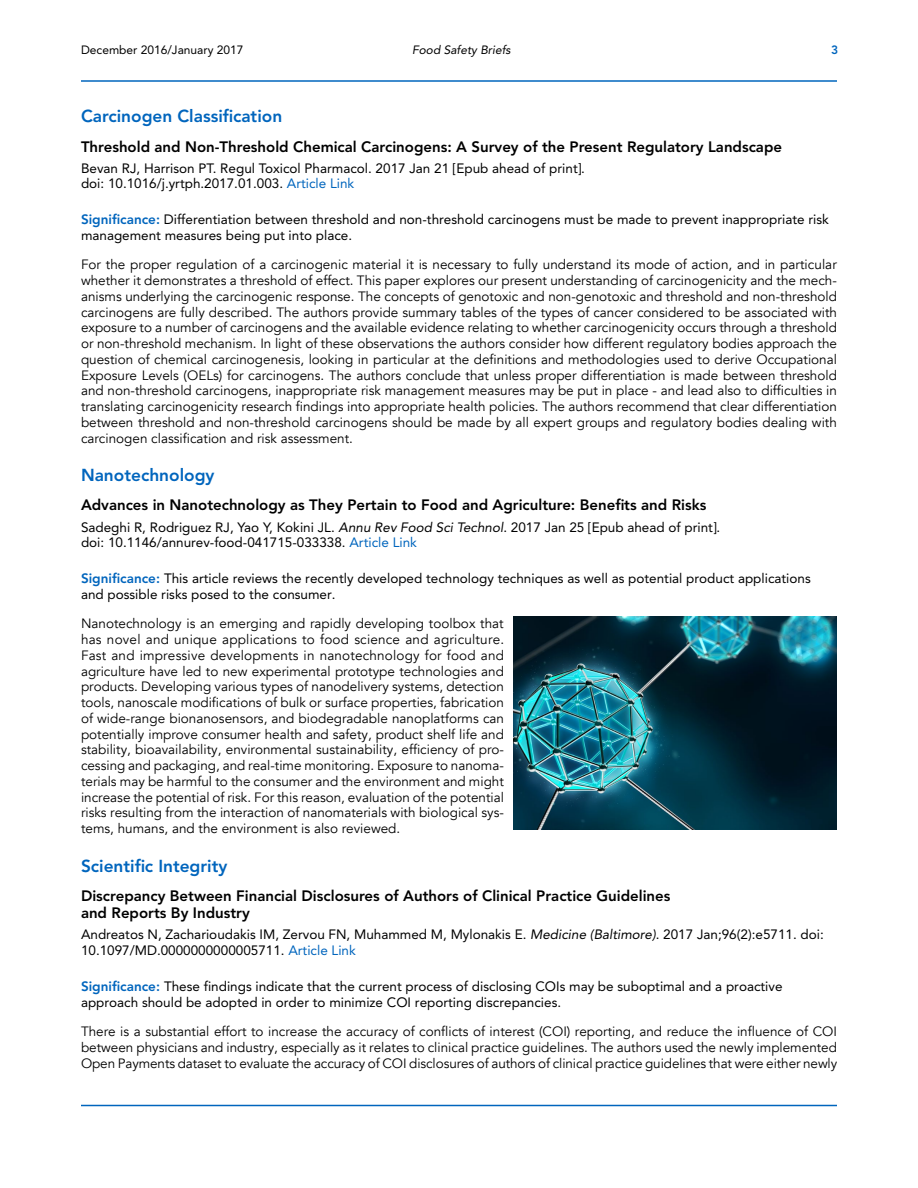
<style>
.page{position:relative;width:918px;height:1188px;background:#fff}
.page>*{position:absolute;margin:0;border:0;box-sizing:border-box;transform-origin:0 0}
.t1{font:800 17.25px "Avenir LT Std";color:#0065bd}
.t2{font:800 15px/17.2px "Avenir LT Std";color:#000}
.t3{font:13.5px/15.8px "Avenir";color:#000;text-align:justify}
.t4{font:13.5px/15.8px "Avenir LT Std";color:#000}
.t5{font:12px "Avenir LT Std";color:#000}
.t6{font:italic 12px "Avenir LT Std";color:#000}
.t7{font:800 12px "Avenir LT Std";color:#0065bd}
.s1{color:#0065bd}
.s2{font-weight:800;color:#0065bd}
.s3{font-style:italic}
</style>
<div class="page">
<hr style="left:81px;top:1105px;width:756px;height:1px;background:#0065bd">
<hr style="left:81px;top:80px;width:756px;height:2px;background:#0065bd">
<img style="left:513px;top:617px;width:324px;height:212px">
<p class="t5" style="left:81px;top:43px;width:164px">December 2016/January 2017</p>
<p class="t6" style="left:412px;top:43px;width:100px">Food Safety Briefs</p>
<p class="t7" style="left:831px;top:43px;width:9px">3</p>
<p class="t1" style="left:81px;top:106px;width:203px">Carcinogen Classification</p>
<p class="t2" style="left:81px;top:138px;width:703px">Threshold and Non-Threshold Chemical Carcinogens: A Survey of the Present Regulatory Landscape</p>
<p class="t4" style="left:81px;top:160px;width:506px">Bevan RJ, Harrison PT. Regul Toxicol Pharmacol. 2017 Jan 21 [Epub ahead of print]. doi: 10.1016/j.yrtph.2017.01.003. <span class="s1">Article Link</span></p>
<p class="t4" style="left:81px;top:212px;width:749px"><span class="s2">Significance:</span> Differentiation between threshold and non-threshold carcinogens must be made to prevent inappropriate risk management measures being put into place.</p>
<p class="t3" style="left:81px;top:257px;width:758px">For the proper regulation of a carcinogenic material it is necessary to fully understand its mode of action, and in particular whether it demonstrates a threshold of effect. This paper explores our present understanding of carcinogenicity and the mech&shy;anisms underlying the carcinogenic response. The concepts of genotoxic and non-genotoxic and threshold and non-threshold carcinogens are fully described. The authors provide summary tables of the types of cancer considered to be associated with exposure to a number of carcinogens and the available evidence relating to whether carcinogenicity occurs through a threshold or non-threshold mechanism. In light of these observations the authors consider how different regulatory bodies approach the question of chemical carcinogenesis, looking in particular at the definitions and methodologies used to derive Occupational Exposure Levels (OELs) for carcinogens. The authors conclude that unless proper differentiation is made between threshold and non-threshold carcinogens, inappropriate risk management measures may be put in place - and lead also to difficulties in translating carcinogenicity research findings into appropriate health policies. The authors recommend that clear differentiation between threshold and non-threshold carcinogens should be made by all expert groups and regulatory bodies dealing with carcinogen classification and risk assessment.</p>
<p class="t1" style="left:81px;top:465px;width:135px">Nanotechnology</p>
<p class="t2" style="left:81px;top:497px;width:627px">Advances in Nanotechnology as They Pertain to Food and Agriculture: Benefits and Risks</p>
<p class="t4" style="left:81px;top:519px;width:641px">Sadeghi R, Rodriguez RJ, Yao Y, Kokini JL. <span class="s3">Annu Rev Food Sci Technol</span>. 2017 Jan 25 [Epub ahead of print]. doi: 10.1146/annurev-food-041715-033338. <span class="s1">Article Link</span></p>
<p class="t4" style="left:81px;top:571px;width:731px"><span class="s2">Significance:</span> This article reviews the recently developed technology techniques as well as potential product applications and possible risks posed to the consumer.</p>
<p class="t3" style="left:81px;top:616px;width:425px">Nanotechnology is an emerging and rapidly developing toolbox that has novel and unique applications to food science and agriculture.<br>Fast and impressive developments in nanotechnology for food and agriculture have led to new experimental prototype technologies and products. Developing various types of nanodelivery systems, detection tools, nanoscale modifications of bulk or surface properties, fabrication of wide-range bionanosensors, and biodegradable nanoplatforms can potentially improve consumer health and safety, product shelf life and stability, bioavailability, environmental sustainability, efficiency of pro&shy;cessing and packaging, and real-time monitoring. Exposure to nanoma&shy;terials may be harmful to the consumer and the environment and might increase the potential of risk. For this reason, evaluation of the potential risks resulting from the interaction of nanomaterials with biological sys&shy;tems, humans, and the environment is also reviewed.</p>
<p class="t1" style="left:81px;top:855px;width:148px">Scientific Integrity</p>
<p class="t2" style="left:81px;top:887px;width:591px">Discrepancy Between Financial Disclosures of Authors of Clinical Practice Guidelines and Reports By Industry</p>
<p class="t4" style="left:81px;top:927px;width:744px">Andreatos N, Zacharioudakis IM, Zervou FN, Muhammed M, Mylonakis E. <span class="s3">Medicine (Baltimore)</span>. 2017 Jan;96(2):e5711. doi:<br>10.1097/MD.0000000000005711. <span class="s1">Article Link</span></p>
<p class="t4" style="left:81px;top:979px;width:703px"><span class="s2">Significance:</span> These findings indicate that the current process of disclosing COIs may be suboptimal and a proactive approach should be adopted in order to minimize COI reporting discrepancies.</p>
<p class="t3" style="left:81px;top:1024px;width:758px">There is a substantial effort to increase the accuracy of conflicts of interest (COI) reporting, and reduce the influence of COI between physicians and industry, especially as it relates to clinical practice guidelines. The authors used the newly implemented Open Payments dataset to evaluate the accuracy of COI disclosures of authors of clinical practice guidelines that were either newly</p>
</div>
